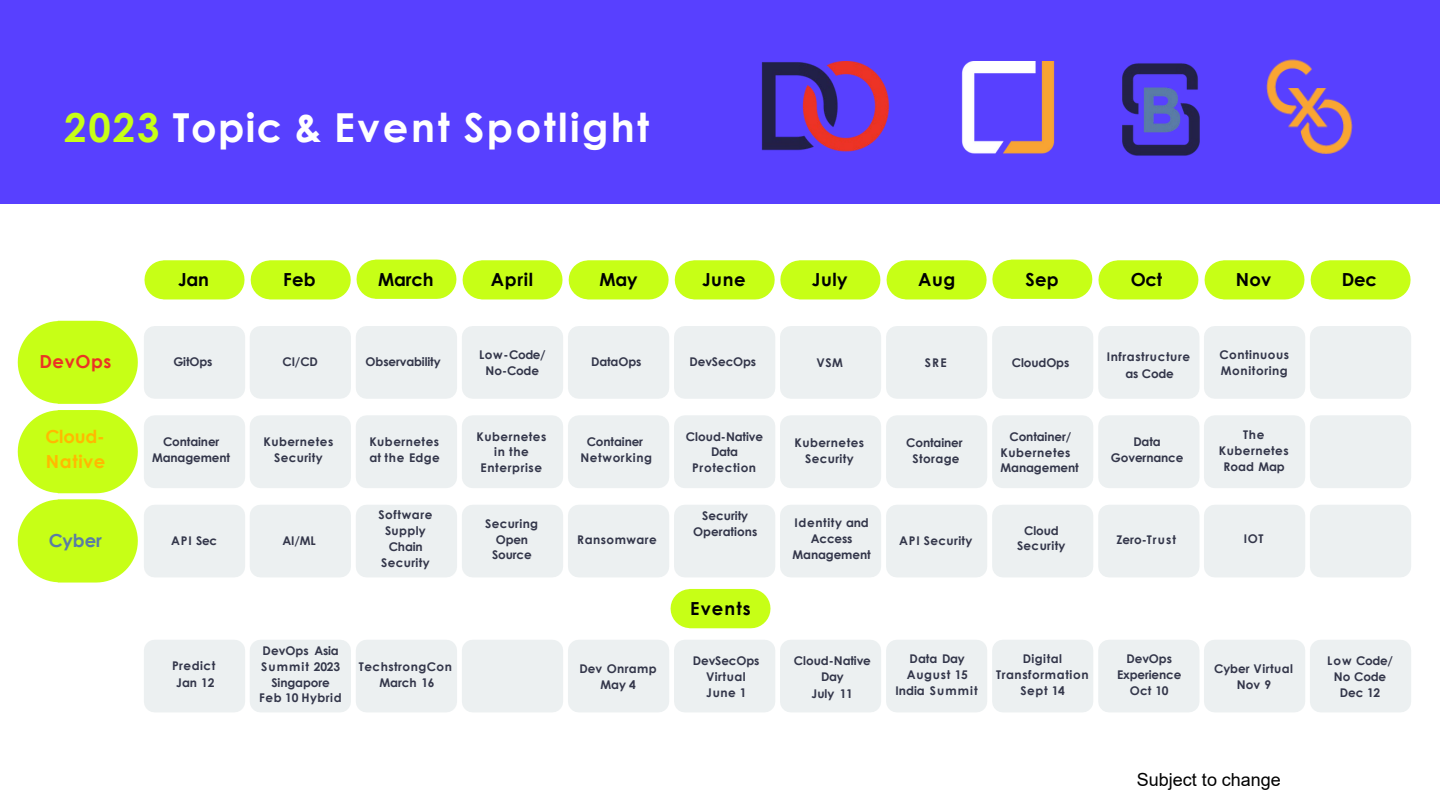
<style>
.page{position:relative;width:1440px;height:810px;background:#fff}
.page>*{position:absolute;margin:0;border:0;box-sizing:border-box;transform-origin:0 0}
.t1{font:700 40px "Century Gothic";letter-spacing:.06em;color:#fff}
.t2{font:700 18px "Century Gothic";letter-spacing:.02em;color:#000}
.t3{font:18px "Arial";letter-spacing:-.005em;color:#000}
.t4{font:700 18px/24.8px "Century Gothic";letter-spacing:.035em;color:#ffb900}
.t5{font:700 18px "Century Gothic";letter-spacing:.035em;color:#eb3324}
.t6{font:700 18px "Century Gothic";letter-spacing:-.005em;color:#597ca5}
.t7{font:700 12px/15.7px "Century Gothic";letter-spacing:.03em;color:#33364a;text-align:center}
.t8{font:700 12px/15.7px "Century Gothic";letter-spacing:-.01em;color:#33364a;text-align:center}
.t9{font:700 12px/15.7px "Century Gothic";color:#33364a;text-align:center}
.t10{font:700 12px/15.7px "Century Gothic";letter-spacing:.05em;color:#33364a;text-align:center}
.t11{font:700 12px/15.7px "Century Gothic";letter-spacing:-.02em;color:#33364a;text-align:center}
.t12{font:700 12px "Century Gothic";letter-spacing:.09em;color:#33364a}
.s1{color:#c7ff16}
</style>
<div class="page">
<svg style="left:18px;top:321px;width:120px;height:83px;background:#cfff39"></svg>
<div style="left:0;top:0;width:1440px;height:204px;background:#5840ff"></div>
<div style="left:144px;top:326px;width:1267px;height:73px;background:#ecf0f1"></div>
<div style="left:144px;top:415px;width:1267px;height:73px;background:#ecf0f1"></div>
<div style="left:144px;top:505px;width:1267px;height:72px;background:#ecf0f1"></div>
<div style="left:144px;top:640px;width:1267px;height:72px;background:#ecf0f1"></div>
<svg style="left:18px;top:410px;width:120px;height:83px;background:#cfff38"></svg>
<svg style="left:18px;top:499px;width:120px;height:84px;background:#cfff3a"></svg>
<svg style="left:144px;top:260px;width:101px;height:39px;background:#ccff2c"></svg>
<svg style="left:251px;top:260px;width:100px;height:39px;background:#cbff2a"></svg>
<svg style="left:357px;top:260px;width:99px;height:39px;background:#cbff28"></svg>
<svg style="left:463px;top:260px;width:100px;height:39px;background:#ccff2b"></svg>
<svg style="left:569px;top:260px;width:100px;height:39px;background:#ccff2b"></svg>
<svg style="left:675px;top:260px;width:205px;height:39px;background:#cdff30"></svg>
<svg style="left:887px;top:260px;width:205px;height:39px;background:#cdff2f"></svg>
<svg style="left:1098px;top:260px;width:100px;height:39px;background:#ccff2b"></svg>
<svg style="left:1205px;top:260px;width:100px;height:39px;background:#ccff2b"></svg>
<svg style="left:1311px;top:260px;width:100px;height:39px;background:#ccff2b"></svg>
<svg style="left:671px;top:589px;width:100px;height:39px;background:#cbff29"></svg>
<img style="left:761px;top:62px;width:129px;height:90px">
<img style="left:961px;top:61px;width:94px;height:92px">
<img style="left:1123px;top:63px;width:76px;height:93px">
<img style="left:1266px;top:59px;width:87px;height:95px">
<h2 class="t1" style="left:64px;top:97px;width:587px"><span class="s1">2023</span> Topic &amp; Event Spotlight</h2>
<p class="t2" style="left:178px;top:265px;width:32px">Jan</p>
<p class="t2" style="left:283px;top:265px;width:34px">Feb</p>
<p class="t2" style="left:378px;top:265px;width:57px">March</p>
<p class="t2" style="left:491px;top:265px;width:44px">April</p>
<p class="t2" style="left:599px;top:265px;width:40px">May</p>
<p class="t2" style="left:702px;top:265px;width:45px">June</p>
<p class="t2" style="left:812px;top:265px;width:37px">July</p>
<p class="t2" style="left:918px;top:265px;width:38px">Aug</p>
<p class="t2" style="left:1025px;top:265px;width:35px">Sep</p>
<p class="t2" style="left:1131px;top:265px;width:33px">Oct</p>
<p class="t2" style="left:1236px;top:265px;width:37px">Nov</p>
<p class="t2" style="left:1342px;top:265px;width:37px">Dec</p>
<p class="t5" style="left:39px;top:348px;width:74px">DevOps</p>
<p class="t7" style="left:173px;top:353px;width:41px">GitOps</p>
<p class="t7" style="left:282px;top:353px;width:37px">CI/CD</p>
<p class="t8" style="left:366px;top:353px;width:77px">Observability</p>
<p class="t11" style="left:479px;top:346px;width:68px;line-height:16.6px">Low-Code/<br>No-Code</p>
<p class="t8" style="left:591px;top:353px;width:52px">DataOps</p>
<p class="t8" style="left:690px;top:353px;width:68px">DevSecOps</p>
<p class="t7" style="left:817px;top:354px;width:28px">VSM</p>
<p class="t7" style="left:925px;top:354px;width:24px">SRE</p>
<p class="t8" style="left:1012px;top:354px;width:59px">CloudOps</p>
<p class="t10" style="left:1107px;top:348px;width:85px;line-height:16.6px">Infrastructure as Code</p>
<p class="t7" style="left:1219px;top:346px;width:71px;line-height:16.6px;text-align:left">Continuous<br>Monitoring</p>
<p class="t4" style="left:45px;top:424px;width:62px">Cloud-<br>Native</p>
<p class="t6" style="left:49px;top:527px;width:55px">Cyber</p>
<p class="t8" style="left:152px;top:432px;width:80px;line-height:16.6px">Container<br>Management</p>
<p class="t7" style="left:171px;top:533px;width:47px">API Sec</p>
<p class="t7" style="left:263px;top:432px;width:71px;line-height:16.6px">Kubernetes<br>Security</p>
<p class="t7" style="left:282px;top:533px;width:35px">AI/ML</p>
<p class="t7" style="left:369px;top:433px;width:72px;line-height:16.6px;text-align:left">Kubernetes at the Edge</p>
<p class="t7" style="left:378px;top:507px;width:56px">Software<br>Supply<br>Chain<br>Security</p>
<p class="t7" style="left:477px;top:428px;width:71px">Kubernetes in the<br>Enterprise</p>
<p class="t8" style="left:485px;top:515px;width:55px">Securing<br>Open<br>Source</p>
<p class="t10" style="left:581px;top:433px;width:73px">Container<br>Networking</p>
<p class="t7" style="left:577px;top:532px;width:81px">Ransomware</p>
<p class="t9" style="left:686px;top:428px;width:79px">Cloud-Native<br>Data<br>Protection</p>
<p class="t9" style="left:693px;top:507px;width:66px">Security<br>Operations</p>
<p class="t7" style="left:794px;top:434px;width:71px">Kubernetes<br>Security</p>
<p class="t8" style="left:793px;top:515px;width:80px">Identity and<br>Access<br>Management</p>
<p class="t8" style="left:906px;top:434px;width:58px">Container<br>Storage</p>
<p class="t7" style="left:899px;top:532px;width:75px">API Security</p>
<p class="t8" style="left:1001px;top:428px;width:80px;text-align:left;text-indent:9px">Container/<br>Kubernetes<br>Management</p>
<p class="t7" style="left:1017px;top:522px;width:50px">Cloud<br>Security</p>
<p class="t8" style="left:1111px;top:433px;width:74px">Data<br>Governance</p>
<p class="t12" style="left:1117px;top:530px;width:61px">Zero-Trust</p>
<p class="t7" style="left:1219px;top:426px;width:71px">The<br>Kubernetes<br>Road Map</p>
<p class="t7" style="left:1244px;top:530px;width:21px">IOT</p>
<p class="t2" style="left:690px;top:594px;width:62px">Events</p>
<p class="t7" style="left:172px;top:657px;width:45px;line-height:16.6px">Predict<br>Jan 12</p>
<p class="t9" style="left:259px;top:643px;width:84px">DevOps Asia<br>Summit 2023<br>Singapore<br>Feb 10 Hybrid</p>
<p class="t7" style="left:359px;top:658px;width:94px">TechstrongCon<br>March 16</p>
<p class="t7" style="left:579px;top:661px;width:79px">Dev Onramp<br>May 4</p>
<p class="t7" style="left:693px;top:653px;width:68px">DevSecOps<br>Virtual<br>June 1</p>
<p class="t8" style="left:794px;top:653px;width:79px">Cloud-Native<br>Day</p>
<p class="t7" style="left:812px;top:685px;width:43px">July 11</p>
<p class="t7" style="left:896px;top:650px;width:84px">Data Day<br>August 15<br>India Summit</p>
<p class="t10" style="left:996px;top:650px;width:94px">Digital<br>Transformation<br>Sept 14</p>
<p class="t8" style="left:1117px;top:650px;width:66px">DevOps<br>Experience<br>Oct 10</p>
<p class="t7" style="left:1214px;top:661px;width:81px">Cyber Virtual<br>Nov 9</p>
<p class="t11" style="left:1327px;top:653px;width:67px">Low Code/<br>No Code<br>Dec 12</p>
<p class="t3" style="left:1137px;top:767px;width:145px">Subject to change</p>
</div>
